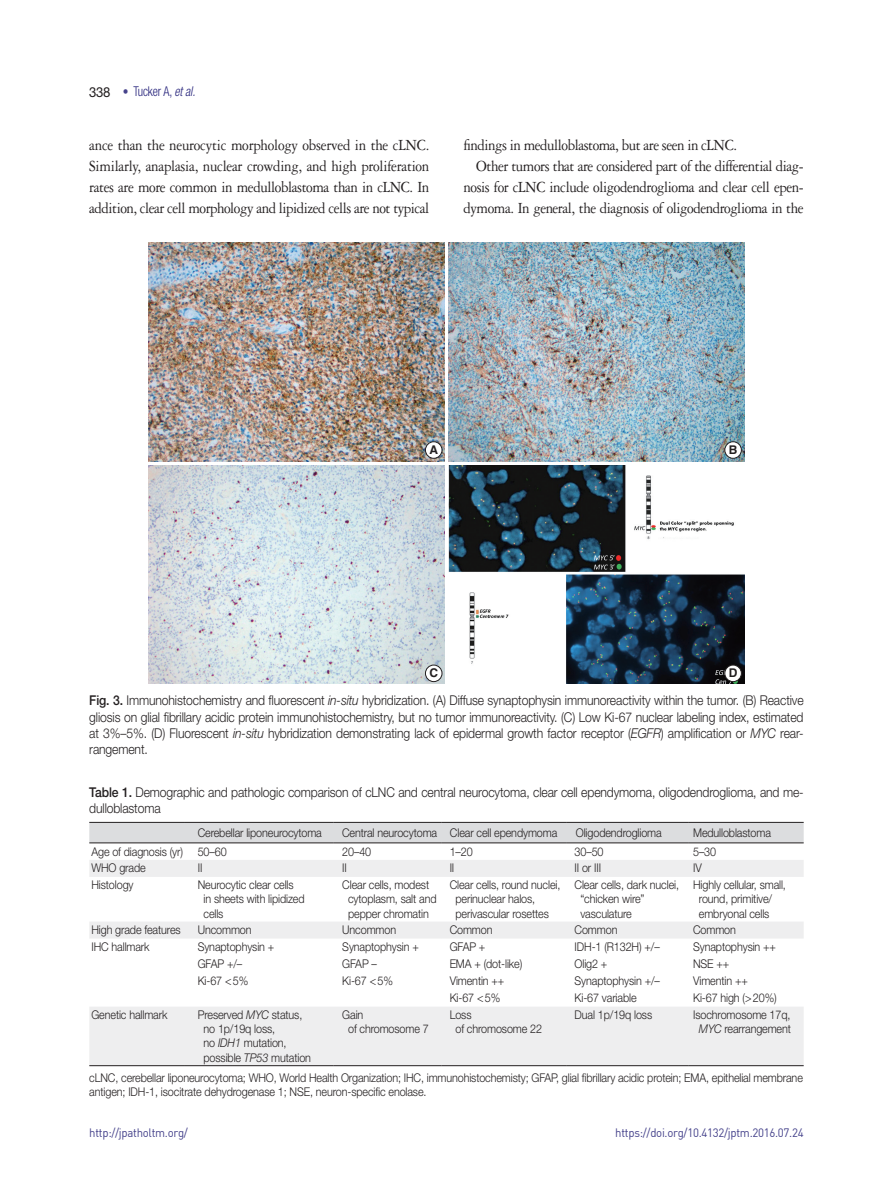
<style>
.page{position:relative;width:893px;height:1191px;background:#fff}
.page>*{position:absolute;margin:0;border:0;box-sizing:border-box;transform-origin:0 0}
.본문{font:16.5px/21px "Garamond 3 LT Std";letter-spacing:-.03em;color:#231f20;text-align:justify;scale:.9 1}
.그림제목{font:300 13.5px/16.2px "Helvetica Neue LT Std";letter-spacing:-.01em;color:#231f20;text-align:justify;scale:.9 1}
.표제목{font:300 13.5px/16.2px "Helvetica Neue LT Std";letter-spacing:-.01em;color:#231f20;scale:.9 1}
.t1{font:300 condensed 13.5px "Helvetica Neue LT Std";letter-spacing:-.01em;color:#26237b;scale:.9 1}
.표본문{font:300 12px/14.4px "Helvetica Neue LT Std";letter-spacing:-.01em;color:#231f20;scale:.9 1}
.표설명{font:300 12px/14.4px "Helvetica Neue LT Std";letter-spacing:-.01em;color:#231f20;scale:.9 1}
.t2{font:12px "Dinreg";letter-spacing:-.025em;color:#45428b;scale:.95 1}
.t3{font:700 12px "Helvetica LT Std";color:#231f20}
.s1{font-weight:400;font-stretch:normal;font-size:13.8px;color:#231f20}
.s2{font-size:12.75px;color:#45428b}
.s3{font-style:italic}
.s4{font-weight:500}
</style>
<div class="page">
<img style="left:149px;top:242px;width:295px;height:219px">
<img style="left:149px;top:465px;width:295px;height:219px">
<img style="left:449px;top:242px;width:295px;height:219px">
<img style="left:449px;top:465px;width:295px;height:219px">
<div style="left:425px;top:442px;width:17px;height:16px;background:#fff;border-radius:50%"></div>
<div style="left:425px;top:441px;width:17px;height:17px;border:1px solid #231f20;border-radius:50%"></div>
<div style="left:425px;top:665px;width:17px;height:16px;background:#fff;border-radius:50%"></div>
<div style="left:425px;top:665px;width:17px;height:17px;border:1px solid #231f20;border-radius:50%"></div>
<div style="left:725px;top:442px;width:16px;height:16px;background:#fff;border-radius:50%"></div>
<div style="left:725px;top:441px;width:17px;height:17px;border:1px solid #231f20;border-radius:50%"></div>
<div style="left:725px;top:665px;width:16px;height:16px;background:#fff;border-radius:50%"></div>
<div style="left:725px;top:665px;width:17px;height:17px;border:1px solid #231f20;border-radius:50%"></div>
<div style="left:89px;top:823px;width:715px;height:19px;background:#dcdddf"></div>
<svg style="left:89px;top:860px;width:715px;height:205px"></svg>
<hr style="left:89px;top:822px;width:96px;height:1px;background:#231f20">
<hr style="left:185px;top:822px;width:149px;height:1px;background:#231f20">
<hr style="left:334px;top:822px;width:107px;height:1px;background:#231f20">
<hr style="left:441px;top:822px;width:125px;height:1px;background:#231f20">
<hr style="left:566px;top:822px;width:123px;height:1px;background:#231f20">
<hr style="left:689px;top:822px;width:115px;height:1px;background:#231f20">
<hr style="left:89px;top:842px;width:96px;height:1px;background:#231f20">
<hr style="left:185px;top:842px;width:149px;height:1px;background:#231f20">
<hr style="left:334px;top:842px;width:107px;height:1px;background:#231f20">
<hr style="left:441px;top:842px;width:125px;height:1px;background:#231f20">
<hr style="left:566px;top:842px;width:123px;height:1px;background:#231f20">
<hr style="left:689px;top:842px;width:115px;height:1px;background:#231f20">
<hr style="left:89px;top:1065px;width:96px;height:1px;background:#231f20">
<hr style="left:185px;top:1065px;width:149px;height:1px;background:#231f20">
<hr style="left:334px;top:1065px;width:107px;height:1px;background:#231f20">
<hr style="left:441px;top:1065px;width:125px;height:1px;background:#231f20">
<hr style="left:566px;top:1065px;width:123px;height:1px;background:#231f20">
<hr style="left:689px;top:1065px;width:115px;height:1px;background:#231f20">
<p class="t1" style="left:89px;top:84px;width:119px"><span class="s1">338</span> <span class="s2">•</span> Tucker A, <span class="s3">et al.</span></p>
<p class="본문" style="left:89px;top:134px;width:379px">ance than the neurocytic morphology observed in the cLNC.<br>Similarly, anaplasia, nuclear crowding, and high proliferation rates are more common in medulloblastoma than in cLNC. In addition, clear cell morphology and lipidized cells are not typical</p>
<p class="본문" style="left:463px;top:134px;width:305px">findings in medulloblastoma, but are seen in cLNC.</p>
<p class="본문" style="left:463px;top:155px;width:379px;text-indent:13px">Other tumors that are considered part of the differential diag&shy;nosis for cLNC include oligodendroglioma and clear cell epen&shy;dymoma. In general, the diagnosis of oligodendroglioma in the</p>
<p class="t3" style="left:429px;top:442px;width:10px">A</p>
<p class="t3" style="left:429px;top:666px;width:10px">C</p>
<p class="t3" style="left:729px;top:442px;width:10px">B</p>
<p class="t3" style="left:729px;top:666px;width:10px">D</p>
<p class="그림제목" style="left:89px;top:692px;width:795px"><span class="s4">Fig. 3.</span> Immunohistochemistry and fluorescent <span class="s3">in-situ</span> hybridization. (A) Diffuse synaptophysin immunoreactivity within the tumor. (B) Reactive gliosis on glial fibrillary acidic protein immunohistochemistry, but no tumor immunoreactivity. (C) Low Ki-67 nuclear labeling index, estimated at 3%–5%. (D) Fluorescent <span class="s3">in-situ</span> hybridization demonstrating lack of epidermal growth factor receptor (<span class="s3">EGFR</span>) amplification or <span class="s3">MYC</span> rear&shy;rangement.</p>
<p class="표제목" style="left:89px;top:783px;width:795px"><span class="s4">Table 1.</span> Demographic and pathologic comparison of cLNC and central neurocytoma, clear cell ependymoma, oligodendroglioma, and me&shy;dulloblastoma</p>
<p class="표본문" style="left:198px;top:825px;width:139px">Cerebellar liponeurocytoma</p>
<p class="표본문" style="left:342px;top:825px;width:107px">Central neurocytoma</p>
<p class="표본문" style="left:450px;top:825px;width:121px">Clear cell ependymoma</p>
<p class="표본문" style="left:576px;top:825px;width:97px">Oligodendroglioma</p>
<p class="표본문" style="left:693px;top:825px;width:88px">Medulloblastoma</p>
<p class="표본문" style="left:91px;top:843px;width:103px">Age of diagnosis (yr)</p>
<p class="표본문" style="left:198px;top:843px;width:34px">50–60</p>
<p class="표본문" style="left:342px;top:843px;width:34px">20–40</p>
<p class="표본문" style="left:450px;top:843px;width:27px">1–20</p>
<p class="표본문" style="left:575px;top:843px;width:34px">30–50</p>
<p class="표본문" style="left:693px;top:843px;width:27px">5–30</p>
<p class="표본문" style="left:91px;top:860px;width:62px">WHO grade</p>
<p class="표본문" style="left:198px;top:860px;width:7px">II</p>
<p class="표본문" style="left:342px;top:860px;width:7px">II</p>
<p class="표본문" style="left:450px;top:860px;width:7px">II</p>
<p class="표본문" style="left:575px;top:860px;width:31px">II or III</p>
<p class="표본문" style="left:693px;top:860px;width:11px">IV</p>
<p class="표본문" style="left:91px;top:877px;width:48px">Histology</p>
<p class="표본문" style="left:198px;top:877px;width:108px">Neurocytic clear cells</p>
<p class="표본문" style="left:204px;top:891px;width:114px">in sheets with lipidized cells</p>
<p class="표본문" style="left:342px;top:877px;width:98px">Clear cells, modest</p>
<p class="표본문" style="left:348px;top:891px;width:100px">cytoplasm, salt and</p>
<p class="표본문" style="left:348px;top:906px;width:91px">pepper chromatin</p>
<p class="표본문" style="left:455px;top:877px;width:118px;text-indent:-6px">Clear cells, round nuclei, perinuclear halos,</p>
<p class="표본문" style="left:455px;top:906px;width:105px">perivascular rosettes</p>
<p class="표본문" style="left:575px;top:877px;width:118px">Clear cells, dark nuclei,</p>
<p class="표본문" style="left:580px;top:891px;width:73px">“chicken wire”</p>
<p class="표본문" style="left:580px;top:906px;width:59px">vasculature</p>
<p class="표본문" style="left:693px;top:877px;width:105px">Highly cellular, small,</p>
<p class="표본문" style="left:699px;top:891px;width:83px">round, primitive/</p>
<p class="표본문" style="left:699px;top:906px;width:80px">embryonal cells</p>
<p class="표본문" style="left:91px;top:922px;width:101px">High grade features</p>
<p class="표본문" style="left:198px;top:922px;width:61px">Uncommon</p>
<p class="표본문" style="left:342px;top:922px;width:61px">Uncommon</p>
<p class="표본문" style="left:450px;top:922px;width:49px">Common</p>
<p class="표본문" style="left:575px;top:922px;width:49px">Common</p>
<p class="표본문" style="left:693px;top:922px;width:49px">Common</p>
<p class="표본문" style="left:91px;top:939px;width:66px">IHC hallmark</p>
<p class="표본문" style="left:198px;top:939px;width:87px">Synaptophysin +</p>
<p class="표본문" style="left:342px;top:939px;width:87px">Synaptophysin +</p>
<p class="표본문" style="left:450px;top:939px;width:41px">GFAP +</p>
<p class="표본문" style="left:575px;top:939px;width:96px">IDH-1 (R132H) +/–</p>
<p class="표본문" style="left:693px;top:939px;width:94px">Synaptophysin ++</p>
<p class="표본문" style="left:198px;top:956px;width:51px">GFAP +/–</p>
<p class="표본문" style="left:342px;top:956px;width:40px">GFAP –</p>
<p class="표본문" style="left:450px;top:956px;width:82px">EMA + (dot-like)</p>
<p class="표본문" style="left:575px;top:956px;width:38px">Olig2 +</p>
<p class="표본문" style="left:693px;top:956px;width:42px">NSE ++</p>
<p class="표본문" style="left:198px;top:973px;width:58px">Ki-67 &lt;5%</p>
<p class="표본문" style="left:342px;top:973px;width:58px">Ki-67 &lt;5%</p>
<p class="표본문" style="left:450px;top:973px;width:62px">Vimentin ++</p>
<p class="표본문" style="left:575px;top:973px;width:96px">Synaptophysin +/–</p>
<p class="표본문" style="left:693px;top:973px;width:62px">Vimentin ++</p>
<p class="표본문" style="left:450px;top:990px;width:58px">Ki-67 &lt;5%</p>
<p class="표본문" style="left:575px;top:990px;width:70px">Ki-67 variable</p>
<p class="표본문" style="left:693px;top:990px;width:94px">Ki-67 high (&gt;20%)</p>
<p class="표본문" style="left:91px;top:1007px;width:86px">Genetic hallmark</p>
<p class="표본문" style="left:198px;top:1006px;width:118px">Preserved <span class="s3">MYC</span> status,</p>
<p class="표본문" style="left:204px;top:1021px;width:81px">no 1p/19q loss,</p>
<p class="표본문" style="left:204px;top:1035px;width:94px">no <span class="s3">IDH1</span> mutation,</p>
<p class="표본문" style="left:204px;top:1050px;width:121px">possible <span class="s3">TP53</span> mutation</p>
<p class="표본문" style="left:575px;top:1006px;width:88px">Dual 1p/19q loss</p>
<p class="표본문" style="left:693px;top:1006px;width:110px">Isochromosome 17q,</p>
<p class="표본문" style="left:699px;top:1021px;width:104px"><span class="s3">MYC</span> rearrangement</p>
<p class="표설명" style="left:89px;top:1070px;width:794px">cLNC, cerebellar liponeurocytoma; WHO, World Health Organization; IHC, immunohistochemisty; GFAP, glial fibrillary acidic protein; EMA, epithelial membrane antigen; IDH-1, isocitrate dehydrogenase 1; NSE, neuron-specific enolase.</p>
<p class="표본문" style="left:342px;top:1006px;width:25px">Gain</p>
<p class="표본문" style="left:348px;top:1021px;width:91px">of chromosome 7</p>
<p class="표본문" style="left:450px;top:1006px;width:26px">Loss</p>
<p class="표본문" style="left:455px;top:1021px;width:98px">of chromosome 22</p>
<p class="t2" style="left:89px;top:1125px;width:105px">http://jpatholtm.org/</p>
<p class="t2" style="left:615px;top:1125px;width:200px">https://doi.org/10.4132/jptm.2016.07.24</p>
</div>
